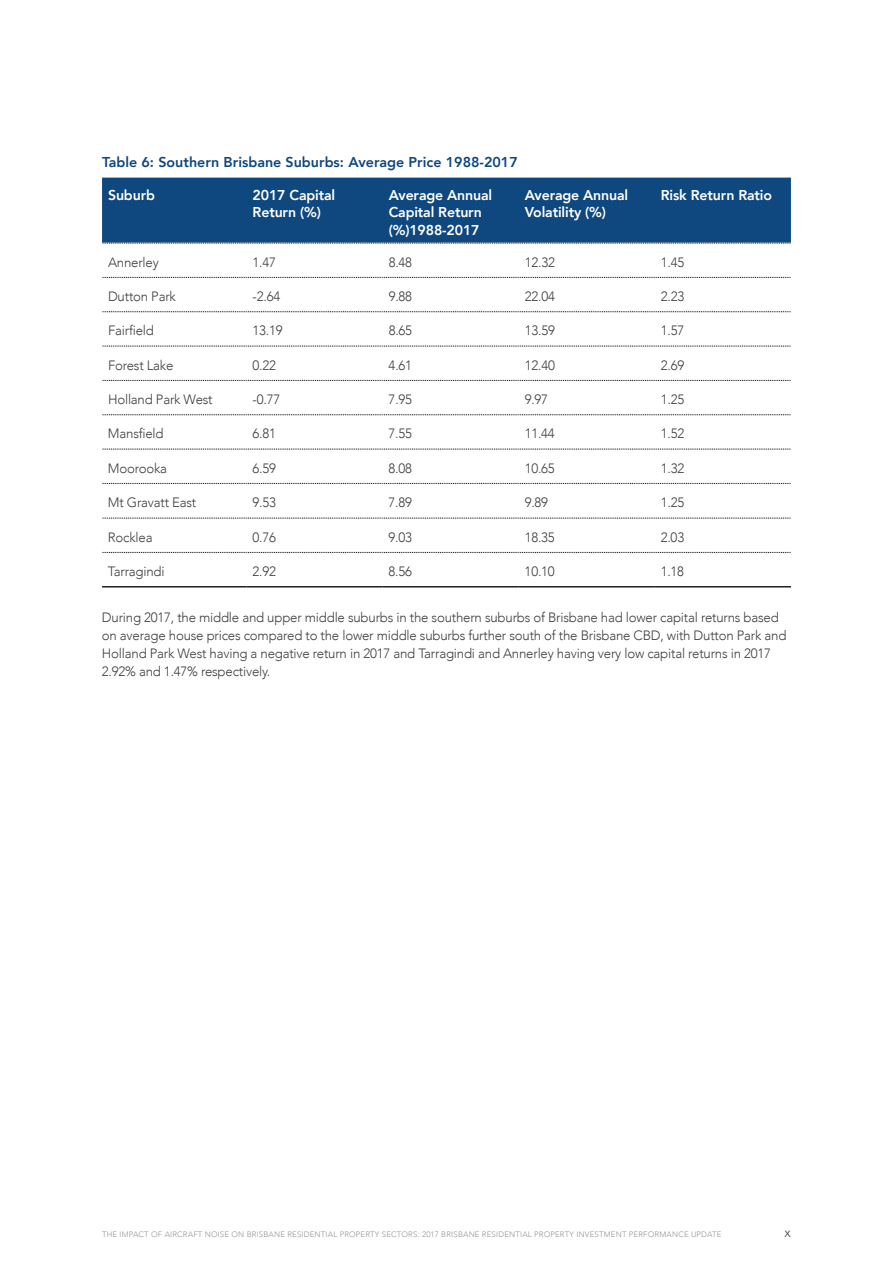
<style>
.page{position:relative;width:893px;height:1263px;background:#fff}
.page>*{position:absolute;margin:0;border:0;box-sizing:border-box;transform-origin:0 0}
.t1{font:800 14.25px/17.1px "Avenir";letter-spacing:-.01em;color:#fff}
.t2{font:800 14.25px "Avenir";color:#0f477f}
.t3{font:300 13.5px/18px "Avenir";letter-spacing:-.015em;color:#3e3e3f}
.t4{font:300 7.8px "Avenir";letter-spacing:.02em;color:#939598}
</style>
<div class="page">
<svg style="left:102px;top:277px;width:689px;height:1px"></svg>
<svg style="left:102px;top:311px;width:689px;height:1px"></svg>
<svg style="left:102px;top:346px;width:689px;height:1px"></svg>
<svg style="left:102px;top:380px;width:689px;height:1px"></svg>
<svg style="left:102px;top:414px;width:689px;height:1px"></svg>
<svg style="left:102px;top:449px;width:689px;height:1px"></svg>
<svg style="left:102px;top:483px;width:689px;height:1px"></svg>
<svg style="left:102px;top:518px;width:689px;height:1px"></svg>
<svg style="left:102px;top:552px;width:689px;height:1px"></svg>
<div style="left:102px;top:178px;width:689px;height:66px;background:#0f477f"></div>
<hr style="left:102px;top:586px;width:145px;height:1px;background:#231f20">
<hr style="left:247px;top:586px;width:136px;height:1px;background:#231f20">
<hr style="left:383px;top:586px;width:136px;height:1px;background:#231f20">
<hr style="left:519px;top:586px;width:136px;height:1px;background:#231f20">
<hr style="left:655px;top:586px;width:136px;height:1px;background:#231f20">
<p class="t2" style="left:102px;top:151px;width:417px">Table 6: Southern Brisbane Suburbs: Average Price 1988-2017</p>
<p class="t1" style="left:108px;top:187px;width:48px">Suburb</p>
<p class="t1" style="left:253px;top:187px;width:84px">2017 Capital<br>Return (%)</p>
<p class="t1" style="left:389px;top:187px;width:105px">Average Annual<br>Capital Return (%)1988-2017</p>
<p class="t1" style="left:525px;top:187px;width:105px">Average Annual<br>Volatility (%)</p>
<p class="t1" style="left:661px;top:187px;width:113px">Risk Return Ratio</p>
<p class="t3" style="left:108px;top:253px;width:52px">Annerley</p>
<p class="t3" style="left:253px;top:253px;width:25px">1.47</p>
<p class="t3" style="left:389px;top:253px;width:25px">8.48</p>
<p class="t3" style="left:525px;top:253px;width:32px">12.32</p>
<p class="t3" style="left:661px;top:253px;width:25px">1.45</p>
<p class="t3" style="left:108px;top:287px;width:69px">Dutton Park</p>
<p class="t3" style="left:253px;top:287px;width:29px">-2.64</p>
<p class="t3" style="left:389px;top:287px;width:25px">9.88</p>
<p class="t3" style="left:525px;top:287px;width:32px">22.04</p>
<p class="t3" style="left:661px;top:287px;width:25px">2.23</p>
<p class="t3" style="left:108px;top:322px;width:47px">Fairfield</p>
<p class="t3" style="left:253px;top:322px;width:32px">13.19</p>
<p class="t3" style="left:389px;top:322px;width:25px">8.65</p>
<p class="t3" style="left:525px;top:322px;width:32px">13.59</p>
<p class="t3" style="left:661px;top:322px;width:25px">1.57</p>
<p class="t3" style="left:108px;top:356px;width:67px">Forest Lake</p>
<p class="t3" style="left:253px;top:356px;width:25px">0.22</p>
<p class="t3" style="left:389px;top:356px;width:25px">4.61</p>
<p class="t3" style="left:525px;top:356px;width:32px">12.40</p>
<p class="t3" style="left:661px;top:356px;width:25px">2.69</p>
<p class="t3" style="left:108px;top:390px;width:106px">Holland Park West</p>
<p class="t3" style="left:253px;top:390px;width:29px">-0.77</p>
<p class="t3" style="left:389px;top:390px;width:25px">7.95</p>
<p class="t3" style="left:525px;top:390px;width:25px">9.97</p>
<p class="t3" style="left:661px;top:390px;width:25px">1.25</p>
<p class="t3" style="left:108px;top:425px;width:57px">Mansfield</p>
<p class="t3" style="left:253px;top:425px;width:25px">6.81</p>
<p class="t3" style="left:389px;top:425px;width:25px">7.55</p>
<p class="t3" style="left:525px;top:425px;width:32px">11.44</p>
<p class="t3" style="left:661px;top:425px;width:25px">1.52</p>
<p class="t3" style="left:108px;top:459px;width:61px">Moorooka</p>
<p class="t3" style="left:253px;top:459px;width:25px">6.59</p>
<p class="t3" style="left:389px;top:459px;width:25px">8.08</p>
<p class="t3" style="left:525px;top:459px;width:32px">10.65</p>
<p class="t3" style="left:661px;top:459px;width:25px">1.32</p>
<p class="t3" style="left:108px;top:493px;width:90px">Mt Gravatt East</p>
<p class="t3" style="left:253px;top:493px;width:25px">9.53</p>
<p class="t3" style="left:389px;top:493px;width:25px">7.89</p>
<p class="t3" style="left:525px;top:493px;width:25px">9.89</p>
<p class="t3" style="left:661px;top:493px;width:25px">1.25</p>
<p class="t3" style="left:108px;top:528px;width:46px">Rocklea</p>
<p class="t3" style="left:253px;top:528px;width:25px">0.76</p>
<p class="t3" style="left:389px;top:528px;width:25px">9.03</p>
<p class="t3" style="left:525px;top:528px;width:32px">18.35</p>
<p class="t3" style="left:661px;top:528px;width:25px">2.03</p>
<p class="t3" style="left:108px;top:562px;width:58px">Tarragindi</p>
<p class="t3" style="left:252px;top:562px;width:25px">2.92</p>
<p class="t3" style="left:389px;top:562px;width:25px">8.56</p>
<p class="t3" style="left:525px;top:562px;width:32px">10.10</p>
<p class="t3" style="left:661px;top:562px;width:25px">1.18</p>
<p class="t3" style="left:102px;top:608px;width:686px">During 2017, the middle and upper middle suburbs in the southern suburbs of Brisbane had lower capital returns based on average house prices compared to the lower middle suburbs further south of the Brisbane CBD, with Dutton Park and Holland Park West having a negative return in 2017 and Tarragindi and Annerley having very low capital returns in 2017<br>2.92% and 1.47% respectively.</p>
<p class="t4" style="left:102px;top:1230px;width:621px">THE IMPACT OF AIRCRAFT NOISE ON BRISBANE RESIDENTIAL PROPERTY SECTORS: 2017 BRISBANE RESIDENTIAL PROPERTY INVESTMENT PERFORMANCE UPDATE</p>
<p class="t3" style="left:785px;top:1224px;width:8px">x</p>
</div>
